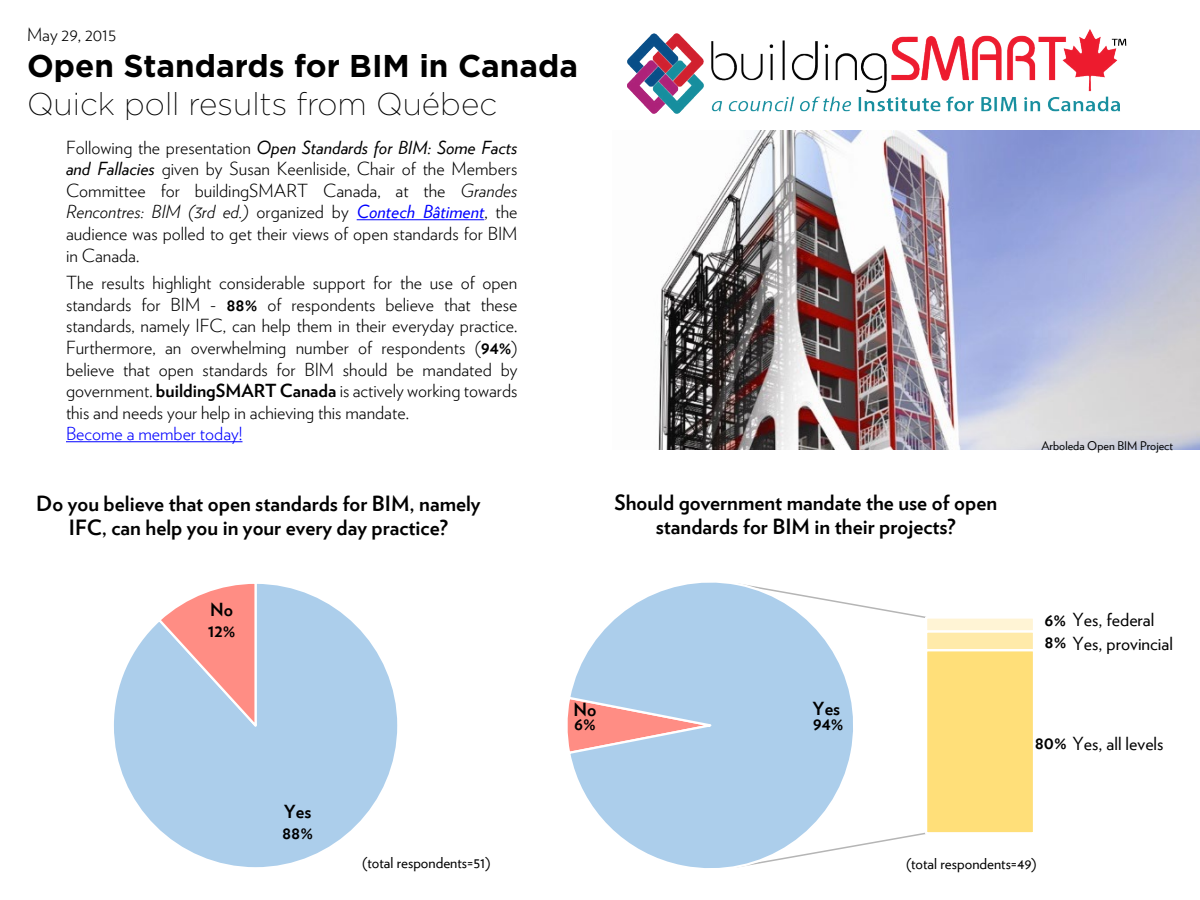
<style>
.page{position:relative;width:1200px;height:900px;background:#fff}
.page>*{position:absolute;margin:0;border:0;box-sizing:border-box;transform-origin:0 0}
.t1{font:700 31.5px "Gotham HTF";color:#000}
.t2{font:200 31.5px "Gotham HTF";color:#000}
.t3{font:700 21px/24px "Verlag";color:#000;text-align:center}
.t4{font:300 18px/21.6px "Verlag";color:#000;text-align:justify}
.t5{font:18px/21.6px "Verlag";color:#000}
.t6{font:700 18px/21px "Verlag";color:#000}
.t7{font:300 18px "Verlag";color:#00f}
.t8{font:15px "Verlag";color:#000}
.t9{font:12px "Verlag";color:#000}
.s1{font-weight:400;font-style:italic}
.s2{font-style:italic}
.s3{font-weight:400;font-style:italic;color:#00f}
.s4{font-weight:700}
</style>
<div class="page">
<svg style="left:867px;top:606px;width:58px;height:12px"></svg>
<svg style="left:867px;top:832px;width:58px;height:13px"></svg>
<div style="left:926px;top:617px;width:108px;height:15px;background:#fff4d5"></div>
<div style="left:925px;top:616px;width:110px;height:17px;border:2px solid #fff"></div>
<div style="left:926px;top:632px;width:108px;height:18px;background:#ffeaa9"></div>
<div style="left:925px;top:630px;width:110px;height:21px;border:2px solid #fff"></div>
<div style="left:926px;top:650px;width:108px;height:183px;background:#ffdf79"></div>
<div style="left:925px;top:649px;width:110px;height:185px;border:2px solid #fff"></div>
<svg style="left:567px;top:582px;width:300px;height:286px"></svg>
<svg style="left:114px;top:584px;width:284px;height:284px"></svg>
<svg style="left:156px;top:583px;width:102px;height:148px;background:#deb6bd"></svg>
<img style="left:627px;top:29px;width:499px;height:85px">
<hr style="left:357px;top:219px;width:127px;height:1px;background:#00f">
<hr style="left:66px;top:441px;width:176px;height:1px;background:#00f">
<img style="left:658px;top:130px;width:542px;height:320px">
<p class="t4" style="left:27px;top:23px;width:91px">May 29, 2015</p>
<h1 class="t1" style="left:27px;top:48px;width:553px">Open Standards for BIM in Canada</h1>
<h1 class="t2" style="left:27px;top:87px;width:472px">Quick poll results from Québec</h1>
<p class="t4" style="left:66px;top:135px;width:453px">Following the presentation <span class="s1">Open Standards for BIM: Some Facts and Fallacies</span> given by Susan Keenliside, Chair of the Members Committee for buildingSMART Canada, at the <span class="s2">Grandes Rencontres: BIM (3rd ed.)</span> organized by <span class="s3">Contech Bâtiment</span>, the audience was polled to get their views of open standards for BIM in Canada.</p>
<p class="t4" style="left:66px;top:271px;width:453px">The results highlight considerable support for the use of open standards for BIM - <span class="s4">88%</span> of respondents believe that these standards, namely IFC, can help them in their everyday practice.<br>Furthermore, an overwhelming number of respondents (<span class="s4">94%</span>) believe that open standards for BIM should be mandated by government. <span class="s4">buildingSMART Canada</span> is actively working towards this and needs your help in achieving this mandate.</p>
<p class="t7" style="left:66px;top:421px;width:178px">Become a member today!</p>
<p class="t3" style="left:36px;top:490px;width:446px">Do you believe that open standards for BIM, namely<br>IFC, can help you in your every day practice?</p>
<p class="t6" style="left:208px;top:598px;width:29px">No<br>12%</p>
<p class="t6" style="left:282px;top:800px;width:33px">Yes<br>88%</p>
<p class="t3" style="left:615px;top:489px;width:384px">Should government mandate the use of open standards for BIM in their projects?</p>
<p class="t6" style="left:574px;top:698px;width:24px">No</p>
<p class="t6" style="left:813px;top:697px;width:29px">Yes</p>
<p class="t6" style="left:574px;top:713px;width:23px">6%</p>
<p class="t6" style="left:813px;top:713px;width:32px">94%</p>
<p class="t9" style="left:1041px;top:437px;width:133px">Arboleda Open BIM Project</p>
<p class="t5" style="left:1045px;top:608px;width:111px"><span class="s4">6%</span> Yes, federal<br><span class="s4">8%</span></p>
<p class="t5" style="left:1073px;top:632px;width:102px">Yes, provincial</p>
<p class="t5" style="left:1035px;top:732px;width:130px"><span class="s4">80%</span> Yes, all levels</p>
<p class="t8" style="left:362px;top:852px;width:130px">(total respondents=51)</p>
<p class="t8" style="left:906px;top:852px;width:132px">(total respondents=49)</p>
</div>
